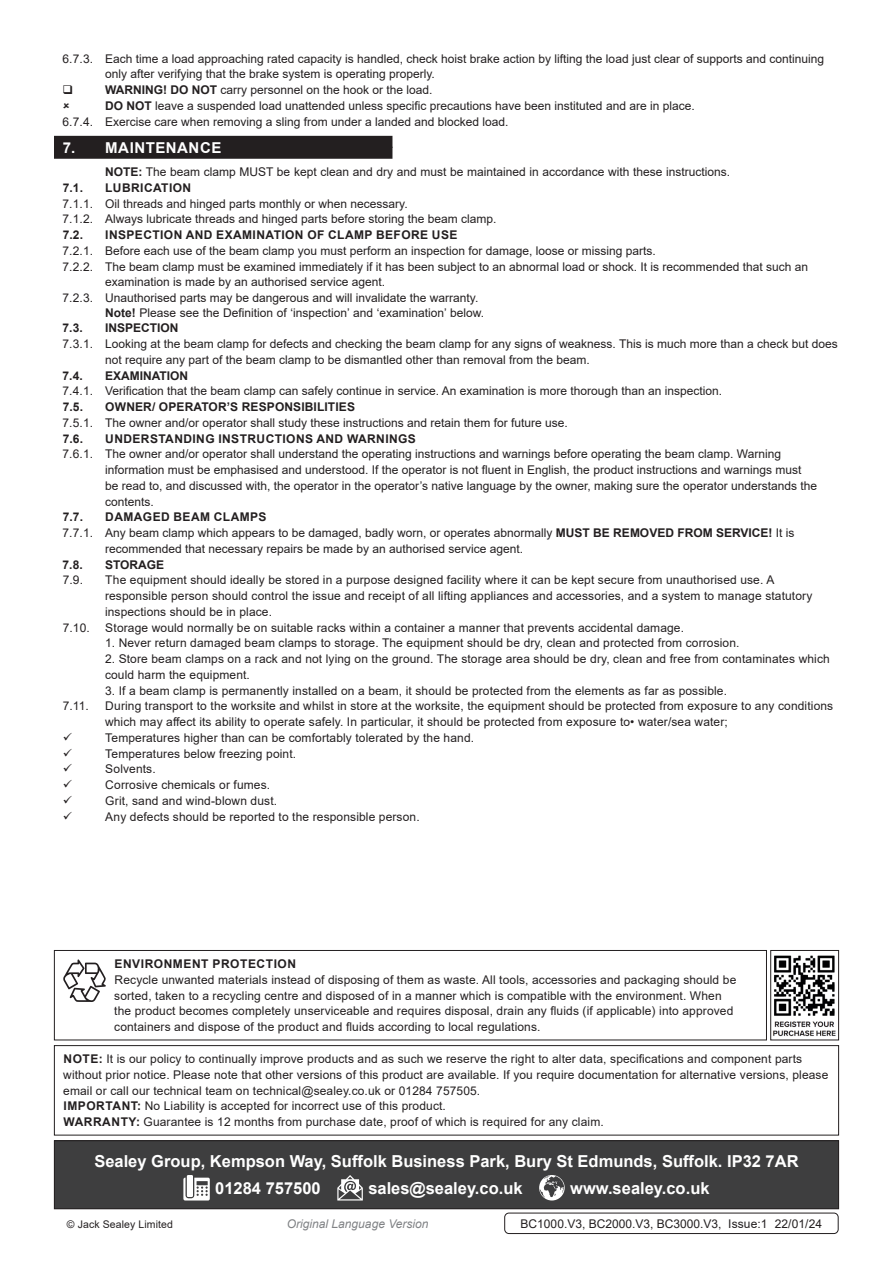
<style>
.page{position:relative;width:893px;height:1263px;background:#fff}
.page>*{position:absolute;margin:0;border:0;box-sizing:border-box;transform-origin:0 0}
.t1{font:700 16.5px "Arial";color:#fff}
.t2{font:700 15px "Arial";letter-spacing:.035em;color:#fff}
.Body{font:12px/15.8px "Arial";letter-spacing:.01em;color:#231f20}
.Body-2{font:700 12px "Arial";letter-spacing:.035em;color:#231f20}
.Body__Footer{font:12px "Arial";color:#231f20}
.Body-3{font:700 12px "Arial";letter-spacing:.01em;color:#231f20}
.Body-4{font:700 12px "Arial";color:#231f20}
.t3{font:italic 12px "Arial";color:#808285}
.Body__Justified__7pt{font:10.5px "Arial";letter-spacing:.01em;color:#231f20}
.s1{font-weight:700}
</style>
<div class="page">
<div style="left:54px;top:147px;width:338px;height:12px;background:#231f20"></div>
<div style="left:54px;top:136px;width:338px;height:12px;background:#231f20"></div>
<div style="left:504px;top:1213px;width:334px;height:21px;border:1px solid #231f20;border-radius:4px"></div>
<div style="left:54px;top:1141px;width:785px;height:68px;background:#3e3e3f"></div>
<svg style="left:183px;top:1178px;width:27px;height:22px"></svg>
<div style="left:187px;top:1175px;width:6px;height:22px;background:#fff"></div>
<svg style="left:337px;top:1175px;width:26px;height:25px"></svg>
<svg style="left:539px;top:1175px;width:26px;height:25px"></svg>
<div style="left:54px;top:1140px;width:785px;height:69px;border:1px solid #231f20"></div>
<div style="left:54px;top:1045px;width:785px;height:90px;border:1px solid #231f20"></div>
<div style="left:54px;top:950px;width:713px;height:90px;border:1px solid #231f20"></div>
<svg style="left:63px;top:959px;width:43px;height:43px"></svg>
<img style="left:773px;top:955px;width:63px;height:82px">
<div style="left:770px;top:950px;width:69px;height:90px;border:1px solid #231f20"></div>
<p class="Body" style="left:105px;top:51px;width:721px;text-indent:-43px">6.7.3. Each time a load approaching rated capacity is handled, check hoist brake action by lifting the load just clear of supports and continuing only after verifying that the brake system is operating properly.</p>
<p class="Body" style="left:105px;top:82px;width:329px"><span class="s1">WARNING! DO NOT</span> carry personnel on the hook or the load.</p>
<p class="Body" style="left:105px;top:98px;width:591px"><span class="s1">DO NOT</span> leave a suspended load unattended unless specific precautions have been instituted and are in place.</p>
<p class="Body" style="left:63px;top:114px;width:448px">6.7.4. Exercise care when removing a sling from under a landed and blocked load.</p>
<p class="t2" style="left:63px;top:137px;width:160px">7. MAINTENANCE</p>
<p class="Body" style="left:105px;top:164px;width:627px"><span class="s1">NOTE:</span> The beam clamp MUST be kept clean and dry and must be maintained in accordance with these instructions.</p>
<p class="Body-2" style="left:63px;top:179px;width:22px">7.1.</p>
<p class="Body-2" style="left:105px;top:179px;width:87px">LUBRICATION</p>
<p class="Body" style="left:63px;top:195px;width:347px">7.1.1. Oil threads and hinged parts monthly or when necessary.</p>
<p class="Body" style="left:63px;top:211px;width:436px">7.1.2. Always lubricate threads and hinged parts before storing the beam clamp.</p>
<p class="Body-2" style="left:63px;top:226px;width:22px">7.2.</p>
<p class="Body-2" style="left:105px;top:226px;width:354px">INSPECTION AND EXAMINATION OF CLAMP BEFORE USE</p>
<p class="Body" style="left:63px;top:243px;width:595px">7.2.1. Before each use of the beam clamp you must perform an inspection for damage, loose or missing parts.</p>
<p class="Body" style="left:105px;top:258px;width:704px;text-indent:-43px">7.2.2. The beam clamp must be examined immediately if it has been subject to an abnormal load or shock. It is recommended that such an examination is made by an authorised service agent.</p>
<p class="Body" style="left:63px;top:290px;width:417px">7.2.3. Unauthorised parts may be dangerous and will invalidate the warranty.</p>
<p class="Body" style="left:105px;top:304px;width:381px"><span class="s1">Note!</span> Please see the Definition of ‘inspection’ and ‘examination’ below.</p>
<p class="Body-2" style="left:63px;top:320px;width:22px">7.3.</p>
<p class="Body-4" style="left:105px;top:320px;width:75px">INSPECTION</p>
<p class="Body" style="left:105px;top:336px;width:734px;text-indent:-43px">7.3.1. Looking at the beam clamp for defects and checking the beam clamp for any signs of weakness. This is much more than a check but does not require any part of the beam clamp to be dismantled other than removal from the beam.</p>
<p class="Body-2" style="left:63px;top:367px;width:22px">7.4.</p>
<p class="Body-4" style="left:105px;top:367px;width:85px">EXAMINATION</p>
<p class="Body" style="left:63px;top:383px;width:661px">7.4.1. Verification that the beam clamp can safely continue in service. An examination is more thorough than an inspection.</p>
<p class="Body-2" style="left:63px;top:398px;width:22px">7.5.</p>
<p class="Body-3" style="left:105px;top:398px;width:251px">OWNER/ OPERATOR’S RESPONSIBILITIES</p>
<p class="Body" style="left:63px;top:415px;width:507px">7.5.1. The owner and/or operator shall study these instructions and retain them for future use.</p>
<p class="Body-2" style="left:63px;top:430px;width:22px">7.6.</p>
<p class="Body-2" style="left:105px;top:430px;width:312px">UNDERSTANDING INSTRUCTIONS AND WARNINGS</p>
<p class="Body" style="left:105px;top:446px;width:713px;text-indent:-43px">7.6.1. The owner and/or operator shall understand the operating instructions and warnings before operating the beam clamp. Warning information must be emphasised and understood. If the operator is not fluent in English, the product instructions and warnings must be read to, and discussed with, the operator in the operator’s native language by the owner, making sure the operator understands the contents.</p>
<p class="Body-2" style="left:63px;top:509px;width:22px">7.7.</p>
<p class="Body-2" style="left:105px;top:509px;width:163px">DAMAGED BEAM CLAMPS</p>
<p class="Body" style="left:105px;top:525px;width:691px;text-indent:-43px">7.7.1. Any beam clamp which appears to be damaged, badly worn, or operates abnormally <span class="s1">MUST BE REMOVED FROM SERVICE!</span> It is recommended that necessary repairs be made by an authorised service agent.</p>
<p class="Body-2" style="left:63px;top:556px;width:22px">7.8.</p>
<p class="Body-4" style="left:105px;top:556px;width:61px">STORAGE</p>
<p class="Body" style="left:63px;top:572px;width:22px">7.9.</p>
<p class="Body" style="left:105px;top:572px;width:709px">The equipment should ideally be stored in a purpose designed facility where it can be kept secure from unauthorised use. A responsible person should control the issue and receipt of all lifting appliances and accessories, and a system to manage statutory inspections should be in place.</p>
<p class="Body" style="left:63px;top:619px;width:29px">7.10.</p>
<p class="Body" style="left:105px;top:619px;width:580px">Storage would normally be on suitable racks within a container a manner that prevents accidental damage.</p>
<p class="Body" style="left:105px;top:635px;width:636px">1. Never return damaged beam clamps to storage. The equipment should be dry, clean and protected from corrosion.</p>
<p class="Body" style="left:105px;top:651px;width:726px">2. Store beam clamps on a rack and not lying on the ground. The storage area should be dry, clean and free from contaminates which could harm the equipment.</p>
<p class="Body" style="left:105px;top:682px;width:623px">3. If a beam clamp is permanently installed on a beam, it should be protected from the elements as far as possible.</p>
<p class="Body" style="left:63px;top:698px;width:28px">7.11.</p>
<p class="Body" style="left:105px;top:698px;width:730px">During transport to the worksite and whilst in store at the worksite, the equipment should be protected from exposure to any conditions which may affect its ability to operate safely. In particular, it should be protected from exposure to• water/sea water;</p>
<p class="Body" style="left:105px;top:730px;width:370px">Temperatures higher than can be comfortably tolerated by the hand.</p>
<p class="Body" style="left:105px;top:745px;width:192px">Temperatures below freezing point.</p>
<p class="Body" style="left:105px;top:761px;width:52px">Solvents.</p>
<p class="Body" style="left:105px;top:777px;width:166px">Corrosive chemicals or fumes.</p>
<p class="Body" style="left:105px;top:793px;width:173px">Grit, sand and wind-blown dust.</p>
<p class="Body" style="left:105px;top:808px;width:316px">Any defects should be reported to the responsible person.</p>
<p class="Body-2" style="left:114px;top:955px;width:183px">ENVIRONMENT PROTECTION</p>
<p class="Body" style="left:114px;top:972px;width:624px">Recycle unwanted materials instead of disposing of them as waste. All tools, accessories and packaging should be sorted, taken to a recycling centre and disposed of in a manner which is compatible with the environment. When the product becomes completely unserviceable and requires disposal, drain any fluids (if applicable) into approved containers and dispose of the product and fluids according to local regulations.</p>
<p class="Body" style="left:63px;top:1051px;width:767px"><span class="s1">NOTE:</span> It is our policy to continually improve products and as such we reserve the right to alter data, specifications and component parts without prior notice. Please note that other versions of this product are available. If you require documentation for alternative versions, please email or call our technical team on technical@sealey.co.uk or 01284 757505.</p>
<p class="Body" style="left:63px;top:1098px;width:384px"><span class="s1">IMPORTANT:</span> No Liability is accepted for incorrect use of this product.</p>
<p class="Body" style="left:63px;top:1114px;width:542px"><span class="s1">WARRANTY:</span> Guarantee is 12 months from purchase date, proof of which is required for any claim.</p>
<p class="t1" style="left:94px;top:1150px;width:706px">Sealey Group, Kempson Way, Suffolk Business Park, Bury St Edmunds, Suffolk. IP32 7AR</p>
<p class="t1" style="left:215px;top:1177px;width:107px">01284 757500</p>
<p class="t1" style="left:368px;top:1177px;width:156px">sales@sealey.co.uk</p>
<p class="t1" style="left:570px;top:1177px;width:141px">www.sealey.co.uk</p>
<p class="Body__Justified__7pt" style="left:67px;top:1217px;width:108px">© Jack Sealey Limited</p>
<p class="t3" style="left:287px;top:1216px;width:143px">Original Language Version</p>
<p class="Body__Footer" style="left:521px;top:1215px;width:303px">BC1000.V3, BC2000.V3, BC3000.V3, Issue:1 22/01/24</p>
</div>
